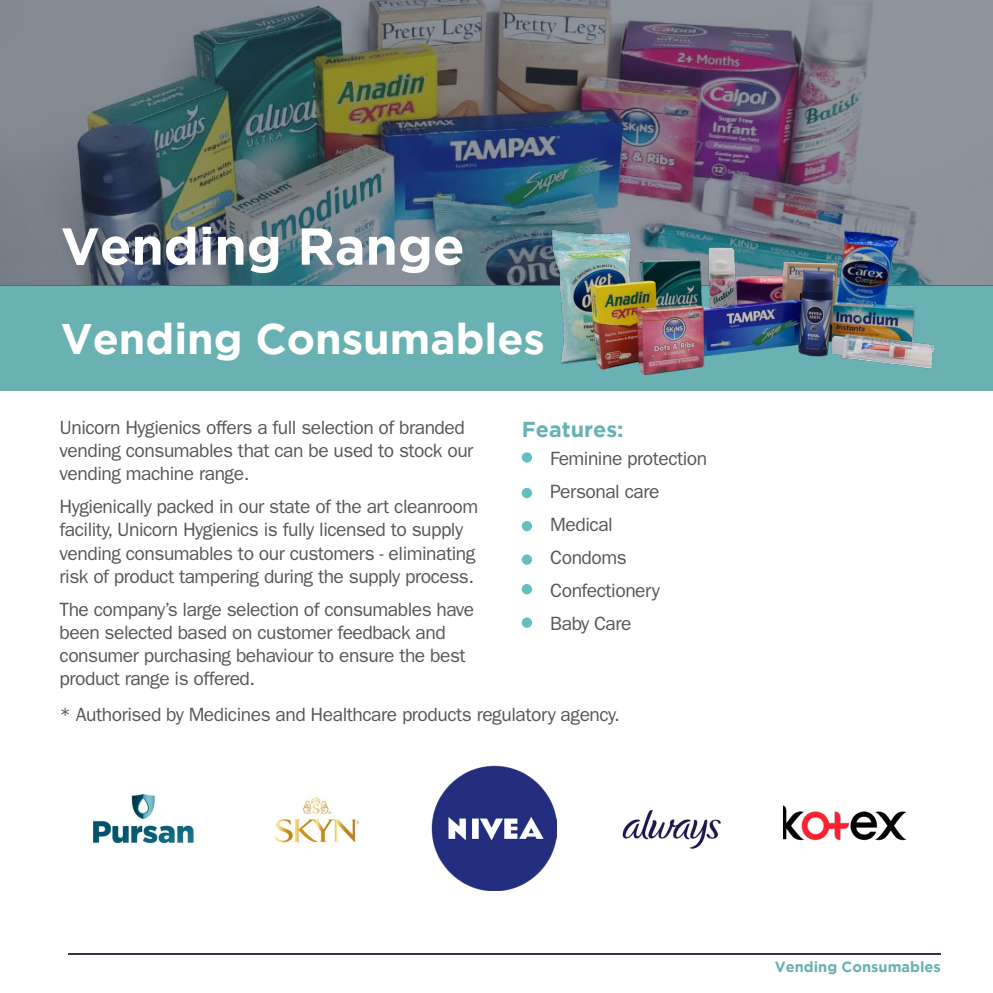
<style>
.page{position:relative;width:993px;height:993px;background:#fff}
.page>*{position:absolute;margin:0;border:0;box-sizing:border-box;transform-origin:0 0}
.t1{font:700 51.8px "Gotham";color:#fff}
.t2{font:700 42.7px "Gotham";color:#fff}
.t3{font:700 21.53px "Gotham";color:#69b1b3}
.t4{font:19.25px/23.1px "ITC Franklin Gothic Std";letter-spacing:-.025em;color:#575756}
.t5{font:700 14.7px "Gotham";color:#69b1b3}
</style>
<div class="page">
<div style="left:0;top:285px;width:992px;height:106px;background:#69b1b3"></div>
<img style="left:0;top:0;width:992px;height:285px">
<div style="left:521px;top:452px;width:11px;height:10px;background:#64bfbf;border-radius:50%"></div>
<div style="left:521px;top:521px;width:11px;height:10px;background:#64bfbf;border-radius:50%"></div>
<svg style="left:521px;top:583px;width:11px;height:11px"></svg>
<div style="left:521px;top:487px;width:11px;height:11px;background:#64bfbf;border-radius:50%"></div>
<div style="left:521px;top:554px;width:11px;height:10px;background:#64bfbf;border-radius:50%"></div>
<div style="left:521px;top:617px;width:11px;height:10px;background:#64bfbf;border-radius:50%"></div>
<hr style="left:68px;top:952px;width:872px;height:2px;background:#2d3745">
<img style="left:552px;top:231px;width:381px;height:143px">
<img style="left:92px;top:793px;width:102px;height:51px">
<img style="left:622px;top:810px;width:99px;height:39px">
<img style="left:783px;top:805px;width:124px;height:36px">
<img style="left:275px;top:797px;width:85px;height:46px">
<img style="left:431px;top:765px;width:125px;height:125px">
<h1 class="t1" style="left:61px;top:216px;width:405px">Vending Range</h1>
<h2 class="t2" style="left:61px;top:314px;width:485px">Vending Consumables</h2>
<p class="t4" style="left:60px;top:416px;width:415px">Unicorn Hygienics offers a full selection of branded vending consumables that can be used to stock our vending machine range.</p>
<p class="t4" style="left:60px;top:495px;width:420px">Hygienically packed in our state of the art cleanroom facility, Unicorn Hygienics is fully licensed to supply vending consumables to our customers - eliminating risk of product tampering during the supply process.</p>
<p class="t4" style="left:60px;top:597px;width:416px">The company’s large selection of consumables have been selected based on customer feedback and consumer purchasing behaviour to ensure the best product range is offered.</p>
<p class="t4" style="left:60px;top:702px;width:561px">* Authorised by Medicines and Healthcare products regulatory agency.</p>
<p class="t3" style="left:521px;top:416px;width:103px">Features:</p>
<p class="t4" style="left:550px;top:442px;width:158px;line-height:33.1px">Feminine protection<br>Personal care<br>Medical<br>Condoms<br>Confectionery<br>Baby Care</p>
<p class="t5" style="left:774px;top:957px;width:167px">Vending Consumables</p>
</div>
